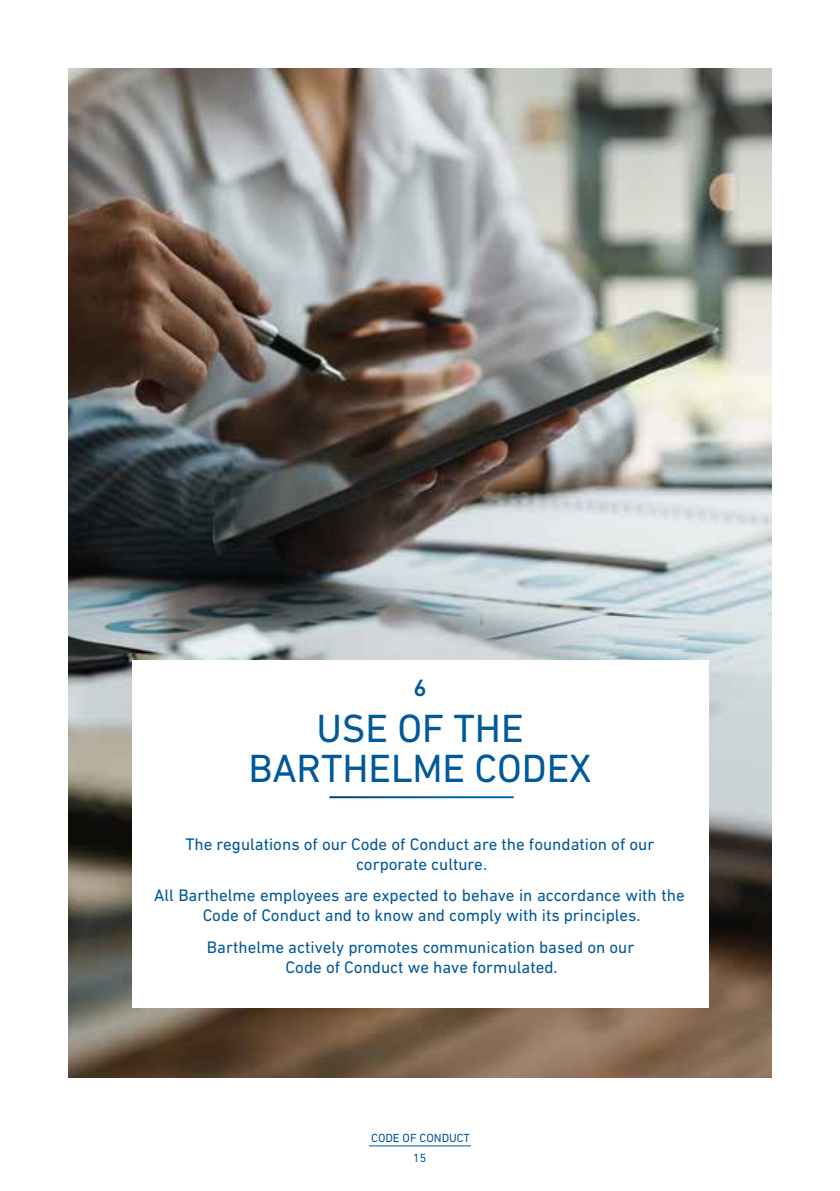
<style>
.page{position:relative;width:840px;height:1191px;background:#fff}
.page>*{position:absolute;margin:0;border:0;box-sizing:border-box;transform-origin:0 0}
.t1{font:40px/40px "DIN Next LT Pro";color:#00599a;text-align:center}
.t2{font:500 24px "DIN Next LT Pro";color:#00599a}
.t3{font:17px/20px "DIN Next LT Pro";color:#00599a;text-align:center}
.t4{font:12px/19.6px "DIN Next LT Pro";color:#00599a;text-align:center}
</style>
<div class="page">
<hr style="left:369px;top:1145px;width:102px;height:1px;background:#00599a">
<img style="left:68px;top:68px;width:703px;height:1009px">
<div style="left:132px;top:660px;width:576px;height:347px;background:#fff"></div>
<h2 class="t2" style="left:413px;top:674px;width:15px">6</h2>
<h1 class="t1" style="left:248px;top:708px;width:344px">USE OF THE<br>BARTHELME CODEX</h1>
<p class="t3" style="left:185px;top:834px;width:470px">The regulations of our Code of Conduct are the foundation of our corporate culture.</p>
<p class="t3" style="left:154px;top:885px;width:532px">All Barthelme employees are expected to behave in accordance with the<br>Code of Conduct and to know and comply with its principles.</p>
<p class="t3" style="left:207px;top:936px;width:428px">Barthelme actively promotes communication based on our<br>Code of Conduct we have formulated.</p>
<p class="t4" style="left:371px;top:1127px;width:100px">CODE OF CONDUCT<br>15</p>
</div>
